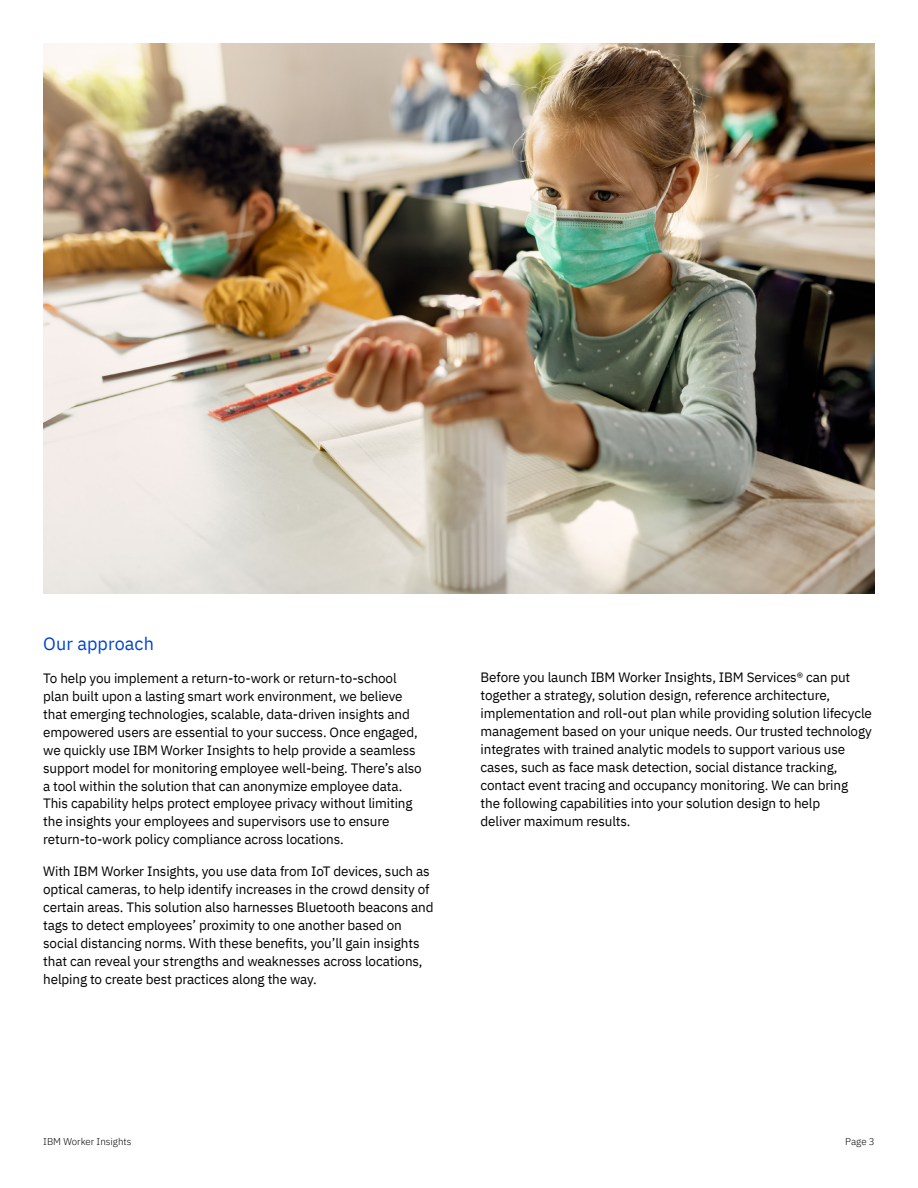
<style>
.page{position:relative;width:918px;height:1188px;background:#fff}
.page>*{position:absolute;margin:0;border:0;box-sizing:border-box;transform-origin:0 0}
.t1{font:18px "IBM Plex Sans";letter-spacing:.005em;color:#0043ce}
.t2{font:13.5px/18px "IBM Plex Sans";letter-spacing:-.01em;color:#000}
.t3{font:300 9.75px "IBM Plex Sans";color:#000}
</style>
<div class="page">
<img style="left:43px;top:43px;width:832px;height:551px">
<h1 class="t1" style="left:43px;top:630px;width:112px">Our approach</h1>
<p class="t2" style="left:43px;top:668px;width:380px">To help you implement a return-to-work or return-to-school plan built upon a lasting smart work environment, we believe that emerging technologies, scalable, data-driven insights and empowered users are essential to your success. Once engaged, we quickly use IBM Worker Insights to help provide a seamless support model for monitoring employee well-being. There’s also a tool within the solution that can anonymize employee data.<br>This capability helps protect employee privacy without limiting the insights your employees and supervisors use to ensure return-to-work policy compliance across locations.</p>
<p class="t2" style="left:43px;top:861px;width:392px">With IBM Worker Insights, you use data from IoT devices, such as optical cameras, to help identify increases in the crowd density of certain areas. This solution also harnesses Bluetooth beacons and tags to detect employees’ proximity to one another based on social distancing norms. With these benefits, you’ll gain insights that can reveal your strengths and weaknesses across locations, helping to create best practices along the way.</p>
<p class="t2" style="left:481px;top:668px;width:393px">Before you launch IBM Worker Insights, IBM Services® can put together a strategy, solution design, reference architecture, implementation and roll-out plan while providing solution lifecycle management based on your unique needs. Our trusted technology integrates with trained analytic models to support various use cases, such as face mask detection, social distance tracking, contact event tracing and occupancy monitoring. We can bring<br>the following capabilities into your solution design to help<br>deliver maximum results.</p>
<p class="t3" style="left:43px;top:1134px;width:90px">IBM Worker Insights</p>
<p class="t3" style="left:845px;top:1134px;width:31px">Page 3</p>
</div>
